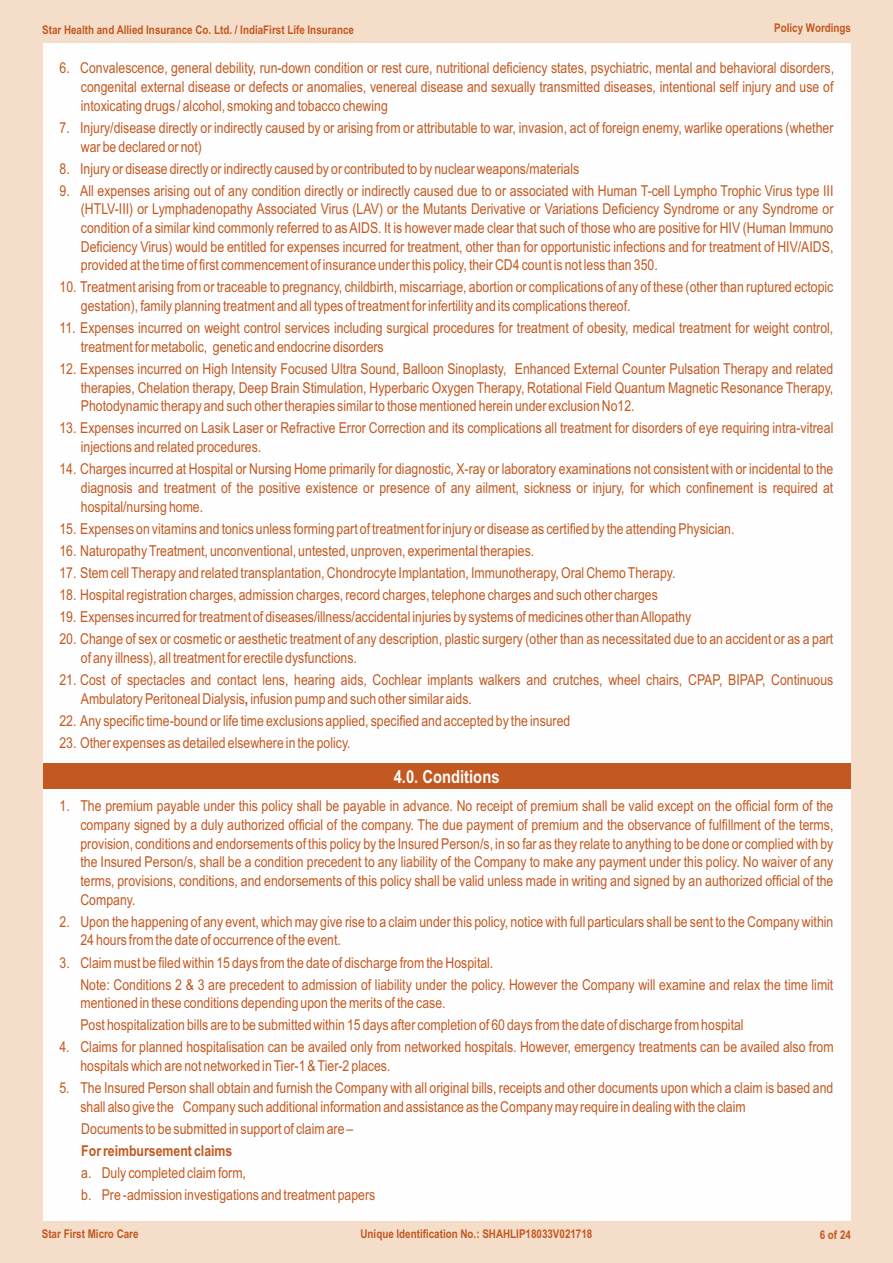
<style>
.page{position:relative;width:893px;height:1263px;background:#f4ddc9}
.page>*{position:absolute;margin:0;border:0;box-sizing:border-box;transform-origin:0 0}
.t1{font:700 18px "Arial Narrow";color:#fefefe}
.t2{font:15px/18.8px "Arial Narrow";color:#c35820}
.t3{font:700 15px "Arial Narrow";color:#c35820}
.t4{font:700 12px "Arial Narrow";color:#c35820}
.s1{font-weight:700}
</style>
<div class="page">
<div style="left:43px;top:43px;width:807px;height:1177px;background:#fefefe"></div>
<div style="left:43px;top:763px;width:807px;height:26px;background:#c35820"></div>
<p class="t4" style="left:42px;top:25px;width:313px">Star Health and Allied Insurance Co. Ltd. / IndiaFirst Life Insurance</p>
<p class="t4" style="left:774px;top:23px;width:78px">Policy Wordings</p>
<p class="t2" style="left:81px;top:60px;width:755px;text-align:justify;text-indent:-21px">6. Convalescence, general debility, run-down condition or rest cure, nutritional deficiency states, psychiatric, mental and behavioral disorders, congenital external disease or defects or anomalies, venereal disease and sexually transmitted diseases, intentional self injury and use of intoxicating drugs / alcohol, smoking and tobacco chewing</p>
<p class="t2" style="left:81px;top:120px;width:754px;text-indent:-21px">7. Injury/disease directly or indirectly caused by or arising from or attributable to war, invasion, act of foreign enemy, warlike operations (whether war be declared or not)</p>
<p class="t2" style="left:60px;top:160px;width:521px">8. Injury or disease directly or indirectly caused by or contributed to by nuclear weapons/materials</p>
<p class="t2" style="left:81px;top:182px;width:754px;text-align:justify;text-indent:-21px">9. All expenses arising out of any condition directly or indirectly caused due to or associated with Human T-cell Lympho Trophic Virus type III (HTLV-III) or Lymphadenopathy Associated Virus (LAV) or the Mutants Derivative or Variations Deficiency Syndrome or any Syndrome or condition of a similar kind commonly referred to as AIDS. It is however made clear that such of those who are positive for HIV (Human Immuno Deficiency Virus) would be entitled for expenses incurred for treatment, other than for opportunistic infections and for treatment of HIV/AIDS, provided at the time of first commencement of insurance under this policy, their CD4 count is not less than 350.</p>
<p class="t2" style="left:81px;top:279px;width:754px;text-indent:-21px">10. Treatment arising from or traceable to pregnancy, childbirth, miscarriage, abortion or complications of any of these (other than ruptured ectopic gestation), family planning treatment and all types of treatment for infertility and its complications thereof.</p>
<p class="t2" style="left:81px;top:320px;width:754px;text-indent:-21px">11. Expenses incurred on weight control services including surgical procedures for treatment of obesity, medical treatment for weight control, treatment for metabolic, genetic and endocrine disorders</p>
<p class="t2" style="left:81px;top:361px;width:754px;text-align:justify;text-indent:-21px">12. Expenses incurred on High Intensity Focused Ultra Sound, Balloon Sinoplasty, Enhanced External Counter Pulsation Therapy and related therapies, Chelation therapy, Deep Brain Stimulation, Hyperbaric Oxygen Therapy, Rotational Field Quantum Magnetic Resonance Therapy, Photodynamic therapy and such other therapies similar to those mentioned herein under exclusion No12.</p>
<p class="t2" style="left:81px;top:420px;width:754px;text-indent:-21px">13. Expenses incurred on Lasik Laser or Refractive Error Correction and its complications all treatment for disorders of eye requiring intra-vitreal injections and related procedures.</p>
<p class="t2" style="left:81px;top:461px;width:754px;text-align:justify;text-indent:-21px">14. Charges incurred at Hospital or Nursing Home primarily for diagnostic, X-ray or laboratory examinations not consistent with or incidental to the diagnosis and treatment of the positive existence or presence of any ailment, sickness or injury, for which confinement is required at hospital/nursing home.</p>
<p class="t2" style="left:59px;top:520px;width:677px">15. Expenses on vitamins and tonics unless forming part of treatment for injury or disease as certified by the attending Physician.</p>
<p class="t2" style="left:59px;top:542px;width:476px">16. Naturopathy Treatment, unconventional, untested, unproven, experimental therapies.</p>
<p class="t2" style="left:59px;top:565px;width:618px">17. Stem cell Therapy and related transplantation, Chondrocyte Implantation, Immunotherapy, Oral Chemo Therapy.</p>
<p class="t2" style="left:59px;top:587px;width:600px">18. Hospital registration charges, admission charges, record charges, telephone charges and such other charges</p>
<p class="t2" style="left:59px;top:609px;width:633px">19. Expenses incurred for treatment of diseases/illness/accidental injuries by systems of medicines other than Allopathy</p>
<p class="t2" style="left:81px;top:631px;width:754px;text-indent:-21px">20. Change of sex or cosmetic or aesthetic treatment of any description, plastic surgery (other than as necessitated due to an accident or as a part of any illness), all treatment for erectile dysfunctions.</p>
<p class="t2" style="left:81px;top:671px;width:754px;text-indent:-21px">21. Cost of spectacles and contact lens, hearing aids, Cochlear implants walkers and crutches, wheel chairs, CPAP, BIPAP, Continuous<br>Ambulatory Peritoneal Dialysis<span class="s1">,</span> infusion pump and such other similar aids.</p>
<p class="t2" style="left:59px;top:712px;width:512px">22. Any specific time-bound or life time exclusions applied, specified and accepted by the insured</p>
<p class="t2" style="left:59px;top:735px;width:293px">23. Other expenses as detailed elsewhere in the policy.</p>
<p class="t1" style="left:394px;top:769px;width:107px">4. 0. Conditions</p>
<p class="t2" style="left:80px;top:798px;width:754px;text-align:justify;text-indent:-21px">1. The premium payable under this policy shall be payable in advance. No receipt of premium shall be valid except on the official form of the company signed by a duly authorized official of the company. The due payment of premium and the observance of fulfillment of the terms, provision, conditions and endorsements of this policy by the Insured Person/s, in so far as they relate to anything to be done or complied with by the Insured Person/s, shall be a condition precedent to any liability of the Company to make any payment under this policy. No waiver of any terms, provisions, conditions, and endorsements of this policy shall be valid unless made in writing and signed by an authorized official of the Company.</p>
<p class="t2" style="left:80px;top:913px;width:754px;text-indent:-21px">2. Upon the happening of any event, which may give rise to a claim under this policy, notice with full particulars shall be sent to the Company within<br>24 hours from the date of occurrence of the event.</p>
<p class="t2" style="left:80px;top:952px;width:754px;line-height:22px;text-indent:-21px">3. Claim must be filed within 15 days from the date of discharge from the Hospital.<br>Note: Conditions 2 &amp; 3 are precedent to admission of liability under the policy. However the Company will examine and relax the time limit</p>
<p class="t2" style="left:80px;top:993px;width:665px;line-height:22px">mentioned in these conditions depending upon the merits of the case.<br>Post hospitalization bills are to be submitted within 15 days after completion of 60 days from the date of discharge from hospital</p>
<p class="t2" style="left:80px;top:1039px;width:755px;text-indent:-21px">4. Claims for planned hospitalisation can be availed only from networked hospitals. However, emergency treatments can be availed also from hospitals which are not networked in Tier-1 &amp; Tier-2 places.</p>
<p class="t2" style="left:80px;top:1080px;width:754px;text-indent:-21px">5. The Insured Person shall obtain and furnish the Company with all original bills, receipts and other documents upon which a claim is based and shall also give the Company such additional information and assistance as the Company may require in dealing with the claim</p>
<p class="t2" style="left:81px;top:1121px;width:274px">Documents to be submitted in support of claim are –</p>
<p class="t3" style="left:81px;top:1145px;width:153px">For reimbursement claims</p>
<p class="t2" style="left:81px;top:1163px;width:295px;line-height:22px">a. Duly completed claim form,<br>b. Pre -admission investigations and treatment papers</p>
<p class="t4" style="left:42px;top:1229px;width:98px">Star First Micro Care</p>
<p class="t4" style="left:360px;top:1229px;width:233px">Unique Identification No.: SHAHLIP18033V021718</p>
<p class="t4" style="left:820px;top:1230px;width:33px">6 of 24</p>
</div>
